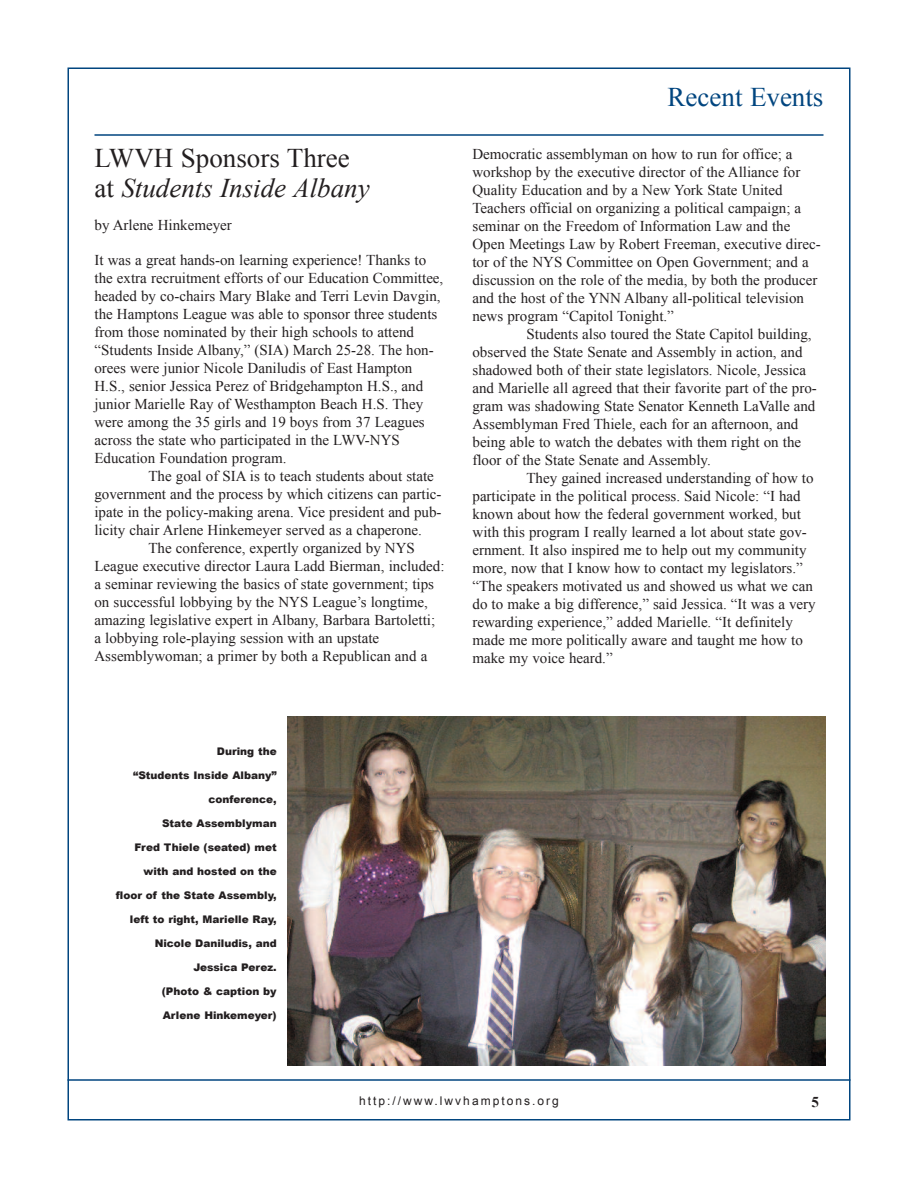
<style>
.page{position:relative;width:918px;height:1188px;background:#fff}
.page>*{position:absolute;margin:0;border:0;box-sizing:border-box;transform-origin:0 0}
.t1{font:italic 27px/30px "Times New Roman";color:#231f20}
.t2{font:27px "Times New Roman";color:#01457f}
.t3{font:15px/18px "Times New Roman";color:#231f20}
.t4{font:700 15px "Times New Roman";color:#231f20}
.t5{font:12px "Arial";letter-spacing:.165em;color:#231f20}
.t6{font:900 10.5px "Arial";color:#231f20}
.s1{font-style:normal}
</style>
<div class="page">
<hr style="left:68px;top:1079px;width:782px;height:2px;background:#01457f">
<hr style="left:94px;top:134px;width:730px;height:2px;background:#01457f">
<img style="left:288px;top:717px;width:537px;height:348px">
<h1 class="t1" style="left:94px;top:143px;width:277px"><span class="s1">LWVH Sponsors Three at</span> Students Inside Albany</h1>
<p class="t3" style="left:94px;top:216px;width:139px">by Arlene Hinkemeyer</p>
<p class="t3" style="left:94px;top:251px;width:350px">It was a great hands-on learning experience! Thanks to the extra recruitment efforts of our Education Committee, headed by co-chairs Mary Blake and Terri Levin Davgin, the Hamptons League was able to sponsor three students from those nominated by their high schools to attend “Students Inside Albany,” (SIA) March 25-28. The hon&shy;orees were junior Nicole Daniludis of East Hampton H.S., senior Jessica Perez of Bridgehampton H.S., and junior Marielle Ray of Westhampton Beach H.S. They were among the 35 girls and 19 boys from 37 Leagues across the state who participated in the LWV-NYS Education Foundation program.</p>
<p class="t3" style="left:148px;top:467px;width:287px">The goal of SIA is to teach students about state</p>
<p class="t3" style="left:94px;top:485px;width:349px">government and the process by which citizens can partic-</p>
<p class="t3" style="left:94px;top:503px;width:349px">ipate in the policy-making arena. Vice president and pub-</p>
<p class="t3" style="left:94px;top:521px;width:329px">licity chair Arlene Hinkemeyer served as a chaperone.</p>
<p class="t3" style="left:148px;top:539px;width:268px">The conference, expertly organized by NYS</p>
<p class="t3" style="left:94px;top:557px;width:352px">League executive director Laura Ladd Bierman, included:</p>
<p class="t3" style="left:94px;top:575px;width:341px">a seminar reviewing the basics of state government; tips</p>
<p class="t3" style="left:94px;top:593px;width:335px">on successful lobbying by the NYS League’s longtime,</p>
<p class="t3" style="left:94px;top:611px;width:342px">amazing legislative expert in Albany, Barbara Bartoletti;</p>
<p class="t3" style="left:94px;top:629px;width:286px">a lobbying role-playing session with an upstate</p>
<p class="t3" style="left:94px;top:647px;width:334px">Assemblywoman; a primer by both a Republican and a</p>
<h1 class="t2" style="left:668px;top:82px;width:157px">Recent Events</h1>
<p class="t3" style="left:472px;top:145px;width:350px">Democratic assemblyman on how to run for office; a workshop by the executive director of the Alliance for Quality Education and by a New York State United Teachers official on organizing a political campaign; a seminar on the Freedom of Information Law and the Open Meetings Law by Robert Freeman, executive direc&shy;tor of the NYS Committee on Open Government; and a discussion on the role of the media, by both the producer and the host of the YNN Albany all-political television news program “Capitol Tonight.”</p>
<p class="t3" style="left:472px;top:325px;width:346px;text-indent:54px">Students also toured the State Capitol building, observed the State Senate and Assembly in action, and shadowed both of their state legislators. Nicole, Jessica and Marielle all agreed that their favorite part of the pro&shy;gram was shadowing State Senator Kenneth LaValle and Assemblyman Fred Thiele, each for an afternoon, and being able to watch the debates with them right on the floor of the State Senate and Assembly.</p>
<p class="t3" style="left:473px;top:469px;width:345px;text-indent:54px">They gained increased understanding of how to participate in the political process. Said Nicole: “I had known about how the federal government worked, but with this program I really learned a lot about state gov&shy;ernment. It also inspired me to help out my community more, now that I know how to contact my legislators.” “The speakers motivated us and showed us what we can do to make a big difference,” said Jessica. “It was a very rewarding experience,” added Marielle. “It definitely made me more politically aware and taught me how to make my voice heard.”</p>
<p class="t6" style="left:217px;top:743px;width:61px">During the</p>
<p class="t6" style="left:133px;top:767px;width:145px">“Students Inside Albany”</p>
<p class="t6" style="left:208px;top:791px;width:70px">conference,</p>
<p class="t6" style="left:162px;top:815px;width:116px">State Assemblyman</p>
<p class="t6" style="left:135px;top:839px;width:144px">Fred Thiele (seated) met</p>
<p class="t6" style="left:143px;top:863px;width:135px">with and hosted on the</p>
<p class="t6" style="left:116px;top:887px;width:162px">floor of the State Assembly,</p>
<p class="t6" style="left:130px;top:911px;width:148px">left to right, Marielle Ray,</p>
<p class="t6" style="left:155px;top:935px;width:124px">Nicole Daniludis, and</p>
<p class="t6" style="left:193px;top:959px;width:85px">Jessica Perez.</p>
<p class="t6" style="left:162px;top:983px;width:116px">(Photo &amp; caption by</p>
<p class="t6" style="left:163px;top:1007px;width:115px">Arlene Hinkemeyer)</p>
<p class="t5" style="left:359px;top:1094px;width:201px">http://www.lwvhamptons.org</p>
<p class="t4" style="left:812px;top:1094px;width:9px">5</p>
</div>
